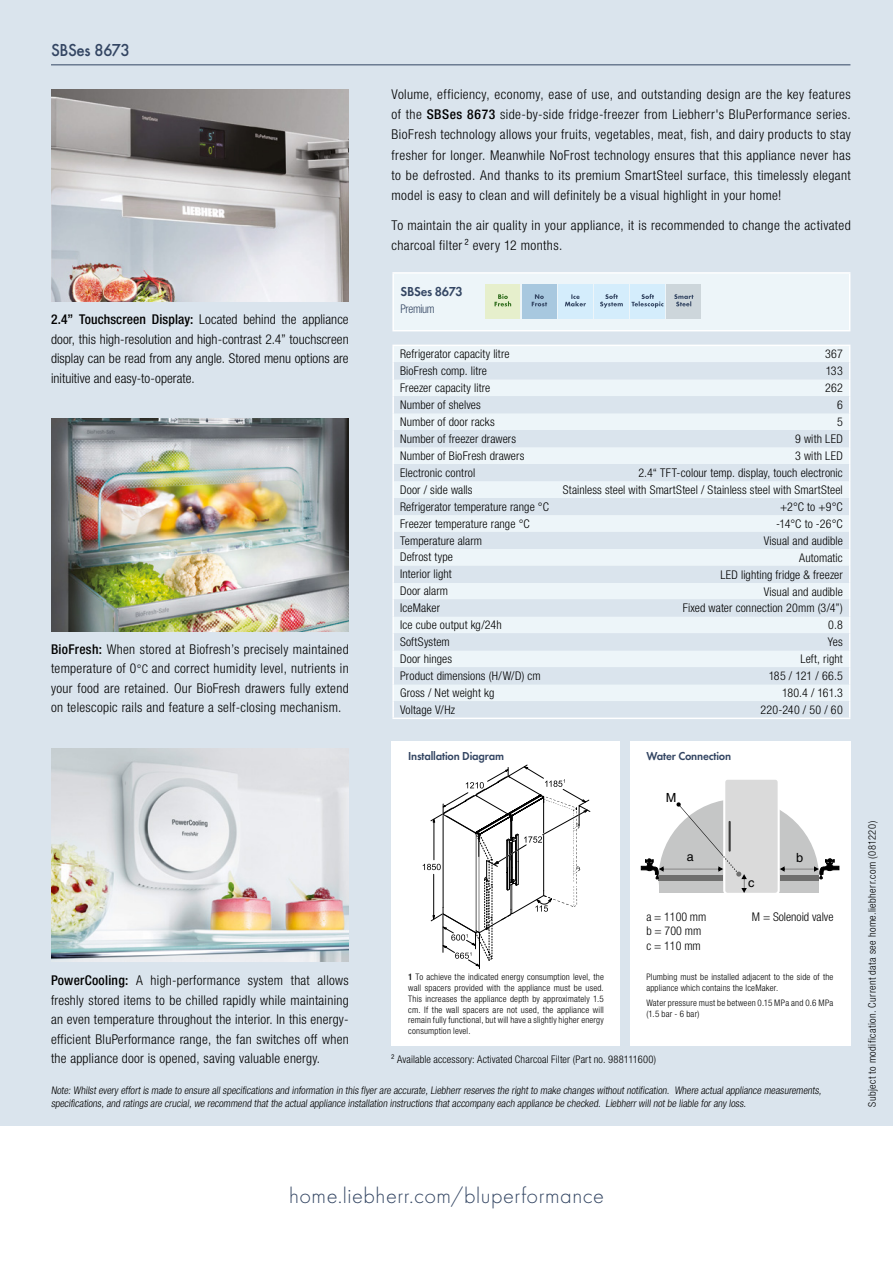
<style>
.page{position:relative;width:893px;height:1263px;background:#dae4ed}
.page>*{position:absolute;margin:0;border:0;box-sizing:border-box;transform-origin:0 0}
.t1{font:300 22.5px "Futura";letter-spacing:.02em;color:#344663}
.t2{font:500 18px "Futura";letter-spacing:-.025em;color:#344663;scale:.95 1}
.t3{font:300 condensed 13.5px/19.5px "Helvetica Neue LTW1 G";letter-spacing:.025em;color:#000;text-align:justify}
.t4{font:13.5px "Futura Dem";letter-spacing:-.02em;color:#344663;scale:.95 1}
.t5{font:12.6px "Helvetica Linotype";color:#000}
.t6{font:300 condensed 12px/17px "Helvetica Neue LTW1 G";letter-spacing:.01em;color:#000}
.t7{font:12px "Futura Dem";letter-spacing:-.015em;color:#344663;scale:.95 1}
.t8{font:300 condensed 12px "Helvetica Neue LTW1 G";letter-spacing:-.03em;color:#344663;scale:.95 1}
.t9{font:300 condensed 10.5px/12.6px "Helvetica Neue LTW1 G";letter-spacing:.03em;color:#000}
.t10{font:300 condensed 9px/10.8px "Helvetica Neue LTW1 G";letter-spacing:.02em;color:#000}
.s1{font-weight:500}
.s2{font-size:12px}
</style>
<div class="page">
<div style="left:0;top:1127px;width:893px;height:136px;background:#fff"></div>
<img style="left:51px;top:89px;width:298px;height:213px">
<hr style="left:51px;top:64px;width:799px;height:1px;background:#344663">
<div style="left:394px;top:274px;width:455px;height:56px;background:#edf5f9"></div>
<svg style="left:393px;top:331px;width:457px;height:387px"></svg>
<hr style="left:392px;top:272px;width:458px;height:2px;background:#fff">
<hr style="left:392px;top:274px;width:2px;height:56px;background:#fff">
<hr style="left:849px;top:274px;width:1px;height:56px;background:#fff">
<hr style="left:392px;top:330px;width:458px;height:1px;background:#fff">
<svg style="left:392px;top:346px;width:2px;height:372px"></svg>
<svg style="left:849px;top:346px;width:1px;height:372px"></svg>
<hr style="left:392px;top:718px;width:458px;height:1px;background:#fff">
<hr style="left:392px;top:345px;width:458px;height:1px;background:#fff">
<div style="left:486px;top:285px;width:34px;height:34px;background:#e6efcc"></div>
<svg style="left:494px;top:294px;width:17px;height:12px"></svg>
<div style="left:522px;top:285px;width:34px;height:34px;background:#a8c8df"></div>
<svg style="left:532px;top:294px;width:15px;height:12px"></svg>
<div style="left:558px;top:285px;width:34px;height:34px;background:#d4edfc"></div>
<svg style="left:565px;top:294px;width:21px;height:12px"></svg>
<div style="left:594px;top:285px;width:34px;height:34px;background:#d4edfc"></div>
<svg style="left:600px;top:294px;width:23px;height:14px"></svg>
<div style="left:631px;top:285px;width:34px;height:34px;background:#d4edfc"></div>
<svg style="left:632px;top:294px;width:31px;height:14px"></svg>
<div style="left:667px;top:285px;width:34px;height:34px;background:#cdd6db"></div>
<svg style="left:674px;top:294px;width:19px;height:12px"></svg>
<div style="left:391px;top:741px;width:229px;height:305px;background:#fff"></div>
<div style="left:630px;top:741px;width:220px;height:305px;background:#fff"></div>
<div style="left:724px;top:779px;width:55px;height:115px;background:#dadada;border-radius:3px"></div>
<div style="left:723px;top:778px;width:57px;height:117px;border:2px solid #fff;border-radius:3px"></div>
<svg style="left:641px;top:799px;width:198px;height:94px"></svg>
<hr style="left:479px;top:933px;width:1px;height:36px;background:#000">
<svg style="left:423px;top:765px;width:167px;height:201px"></svg>
<img style="left:51px;top:419px;width:298px;height:212px">
<img style="left:51px;top:748px;width:298px;height:213px">
<h2 class="t2" style="left:51px;top:39px;width:85px">SBSes 8673</h2>
<p class="t3" style="left:51px;top:310px;width:299px"><span class="s1">2.4” Touchscreen Display:</span> Located behind the appliance door, this high-resolution and high-contrast 2.4” touchscreen display can be read from any angle. Stored menu options are inituitive and easy-to-operate.</p>
<p class="t3" style="left:51px;top:639px;width:299px"><span class="s1">BioFresh:</span> When stored at Biofresh’s precisely maintained temperature of 0<span class="s2">°C</span> and correct humidity level, nutrients in your food are retained. Our BioFresh drawers fully extend on telescopic rails and feature a self-closing mechanism.</p>
<p class="t3" style="left:51px;top:971px;width:299px"><span class="s1">PowerCooling:</span> A high-performance system that allows freshly stored items to be chilled rapidly while maintaining an even temperature throughout the interior. In this energy&shy;efficient BluPerformance range, the fan switches off when the appliance door is opened, saving valuable energy.</p>
<p class="t3" style="left:392px;top:84px;width:461px;line-height:20.2px">Volume, efficiency, economy, ease of use, and outstanding design are the key features of the <span class="s1">SBSes 8673</span> side-by-side fridge-freezer from Liebherr's BluPerformance series.<br>BioFresh technology allows your fruits, vegetables, meat, fish, and dairy products to stay fresher for longer. Meanwhile NoFrost technology ensures that this appliance never has to be defrosted. And thanks to its premium SmartSteel surface, this timelessly elegant model is easy to clean and will definitely be a visual highlight in your home!</p>
<p class="t3" style="left:392px;top:215px;width:461px;line-height:20.2px">To maintain the air quality in your appliance, it is recommended to change the activated charcoal filter² every 12 months.</p>
<p class="t4" style="left:400px;top:282px;width:67px">SBSes 8673</p>
<p class="t8" style="left:400px;top:302px;width:38px">Premium</p>
<p class="t6" style="left:400px;top:345px;width:151px">Refrigerator capacity litre<br>BioFresh comp. litre<br>Freezer capacity litre<br>Number of shelves<br>Number of door racks<br>Number of freezer drawers<br>Number of BioFresh drawers<br>Electronic control<br>Door / side walls<br>Refrigerator temperature range °C<br>Freezer temperature range °C<br>Temperature alarm<br>Defrost type<br>Interior light<br>Door alarm<br>IceMaker<br>Ice cube output kg/24h<br>SoftSystem<br>Door hinges<br>Product dimensions (H/W/D) cm<br>Gross / Net weight kg<br>Voltage V/Hz</p>
<p class="t6" style="left:563px;top:345px;width:282px;text-align:right">367<br>133<br>262<br>6<br>5<br>9 with LED<br>3 with LED<br>2.4“ TFT-colour temp. display, touch electronic<br>Stainless steel with SmartSteel / Stainless steel with SmartSteel +2°C to +9°C<br>-14°C to -26°C<br>Visual and audible<br>Automatic<br>LED lighting fridge &amp; freezer<br>Visual and audible<br>Fixed water connection 20mm (3/4”)<br>0.8<br>Yes<br>Left, right<br>185 / 121 / 66.5<br>180.4 / 161.3<br>220-240 / 50 / 60</p>
<p class="t7" style="left:646px;top:747px;width:91px">Water Connection</p>
<p class="t7" style="left:408px;top:747px;width:102px">Installation Diagram</p>
<p class="t5" style="left:666px;top:790px;width:12px">M</p>
<p class="t5" style="left:687px;top:849px;width:8px">a</p>
<p class="t5" style="left:796px;top:851px;width:9px">b</p>
<p class="t5" style="left:748px;top:875px;width:8px">c</p>
<p class="t6" style="left:646px;top:909px;width:62px;line-height:14.4px">a = 1100 mm b = 700 mm c = 110 mm</p>
<p class="t6" style="left:752px;top:908px;width:83px">M = Solenoid valve</p>
<p class="t10" style="left:646px;top:972px;width:189px">Plumbing must be installed adjacent to the side of the appliance which contains the IceMaker.</p>
<p class="t10" style="left:646px;top:997px;width:189px">Water pressure must be between 0.15 MPa and 0.6 MPa (1.5 bar - 6 bar)</p>
<p class="t9" style="left:391px;top:1053px;width:266px">² Available accessory: Activated Charcoal Filter (Part no. 988111600)</p>
<p class="t10" style="left:408px;top:972px;width:197px;text-align:justify"><span class="s1">1</span> To achieve the indicated energy consumption level, the wall spacers provided with the appliance must be used.<br>This increases the appliance depth by approximately 1.5 cm. If the wall spacers are not used, the appliance will remain fully functional, but will have a slightly higher energy consumption level.</p>
<p class="t9" style="left:51px;top:1084px;width:774px">Note: Whilst every effort is made to ensure all specifications and information in this flyer are accurate, Liebherr reserves the right to make changes without notification. Where actual appliance measurements, specifications, and ratings are crucial, we recommend that the actual appliance installation instructions that accompany each appliance be checked. Liebherr will not be liable for any loss.</p>
<p class="t9" style="left:866px;top:1107px;width:287px;rotate:-90deg">Subject to modification. Current data see home.liebherr.com (081220)</p>
<h1 class="t1" style="left:289px;top:1183px;width:316px">home.liebherr.com/bluperformance</h1>
</div>
